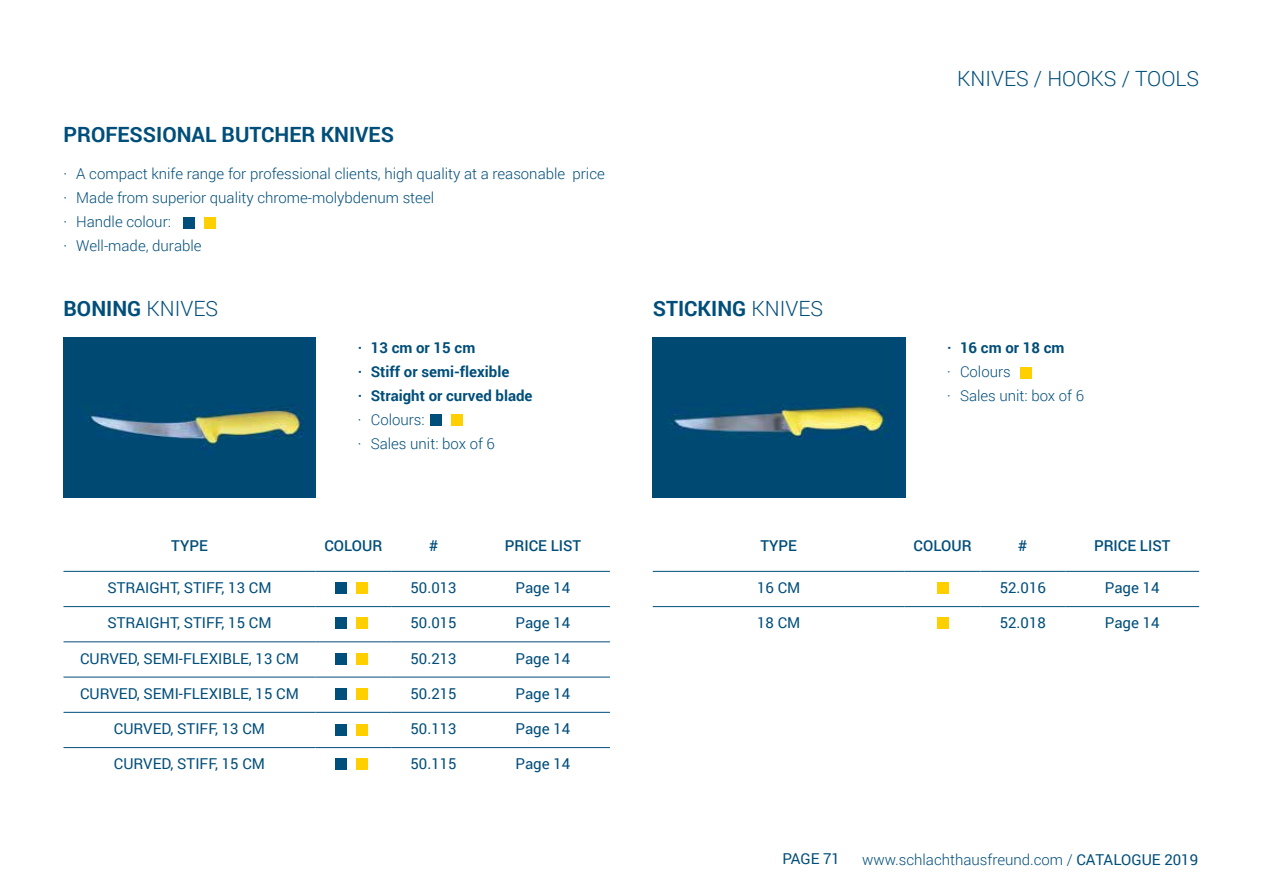
<style>
.page{position:relative;width:1263px;height:893px;background:#fff}
.page>*{position:absolute;margin:0;border:0;box-sizing:border-box;transform-origin:0 0}
.t1{font:700 21px "Roboto";color:#004e7a}
.t2{font:300 21px "Roboto";color:#004e7a}
.t3{font:300 15px/24px "Roboto";color:#004e7a}
.t4{font:15px "Roboto";color:#004e7a}
.t5{font:700 15px/24px "Roboto";color:#004e7a}
.t6{font:500 15px "Roboto";color:#004e7a}
.s1{font-weight:300}
.s2{font-weight:400}
</style>
<div class="page">
<img style="left:63px;top:337px;width:253px;height:161px">
<hr style="left:63px;top:571px;width:252px;height:1px;background:#004e7a">
<hr style="left:315px;top:571px;width:76px;height:1px;background:#004e7a">
<hr style="left:391px;top:571px;width:85px;height:1px;background:#004e7a">
<hr style="left:476px;top:571px;width:134px;height:1px;background:#004e7a">
<hr style="left:63px;top:606px;width:252px;height:1px;background:#004e7a">
<hr style="left:315px;top:606px;width:76px;height:1px;background:#004e7a">
<hr style="left:391px;top:606px;width:85px;height:1px;background:#004e7a">
<hr style="left:476px;top:606px;width:134px;height:1px;background:#004e7a">
<hr style="left:63px;top:641px;width:252px;height:1px;background:#004e7a">
<hr style="left:315px;top:641px;width:76px;height:1px;background:#004e7a">
<hr style="left:391px;top:641px;width:85px;height:1px;background:#004e7a">
<hr style="left:476px;top:641px;width:134px;height:1px;background:#004e7a">
<hr style="left:63px;top:677px;width:252px;height:1px;background:#004e7a">
<hr style="left:315px;top:677px;width:76px;height:1px;background:#004e7a">
<hr style="left:391px;top:677px;width:85px;height:1px;background:#004e7a">
<hr style="left:476px;top:677px;width:134px;height:1px;background:#004e7a">
<hr style="left:63px;top:712px;width:252px;height:1px;background:#004e7a">
<hr style="left:315px;top:712px;width:76px;height:1px;background:#004e7a">
<hr style="left:391px;top:712px;width:85px;height:1px;background:#004e7a">
<hr style="left:476px;top:712px;width:134px;height:1px;background:#004e7a">
<hr style="left:63px;top:747px;width:252px;height:1px;background:#004e7a">
<hr style="left:315px;top:747px;width:76px;height:1px;background:#004e7a">
<hr style="left:391px;top:747px;width:85px;height:1px;background:#004e7a">
<hr style="left:476px;top:747px;width:134px;height:1px;background:#004e7a">
<div style="left:430px;top:415px;width:11px;height:11px;background:#004e7a"></div>
<div style="left:451px;top:415px;width:11px;height:11px;background:#ffcf00"></div>
<div style="left:336px;top:582px;width:11px;height:11px;background:#004e7a"></div>
<div style="left:357px;top:582px;width:11px;height:11px;background:#ffcf00"></div>
<div style="left:336px;top:617px;width:11px;height:11px;background:#004e7a"></div>
<div style="left:357px;top:617px;width:11px;height:11px;background:#ffcf00"></div>
<div style="left:336px;top:654px;width:11px;height:11px;background:#004e7a"></div>
<div style="left:357px;top:654px;width:11px;height:11px;background:#ffcf00"></div>
<div style="left:336px;top:689px;width:11px;height:11px;background:#004e7a"></div>
<div style="left:357px;top:689px;width:11px;height:11px;background:#ffcf00"></div>
<div style="left:336px;top:725px;width:11px;height:11px;background:#004e7a"></div>
<div style="left:357px;top:725px;width:11px;height:11px;background:#ffcf00"></div>
<div style="left:336px;top:759px;width:11px;height:11px;background:#004e7a"></div>
<div style="left:357px;top:759px;width:11px;height:11px;background:#ffcf00"></div>
<img style="left:653px;top:337px;width:252px;height:161px">
<hr style="left:653px;top:571px;width:252px;height:1px;background:#004e7a">
<hr style="left:905px;top:571px;width:75px;height:1px;background:#004e7a">
<hr style="left:980px;top:571px;width:85px;height:1px;background:#004e7a">
<hr style="left:1065px;top:571px;width:134px;height:1px;background:#004e7a">
<hr style="left:653px;top:606px;width:252px;height:1px;background:#004e7a">
<hr style="left:905px;top:606px;width:75px;height:1px;background:#004e7a">
<hr style="left:980px;top:606px;width:85px;height:1px;background:#004e7a">
<hr style="left:1065px;top:606px;width:134px;height:1px;background:#004e7a">
<div style="left:1020px;top:367px;width:11px;height:11px;background:#ffcf00"></div>
<div style="left:937px;top:582px;width:11px;height:11px;background:#ffcf00"></div>
<div style="left:937px;top:617px;width:11px;height:11px;background:#ffcf00"></div>
<div style="left:183px;top:218px;width:11px;height:11px;background:#004e7a"></div>
<div style="left:205px;top:218px;width:11px;height:11px;background:#ffcf00"></div>
<h1 class="t1" style="left:63px;top:120px;width:332px">PROFESSIONAL BUTCHER KNIVES</h1>
<p class="t3" style="left:63px;top:162px;width:543px">· A compact knife range for professional clients, high quality at a reasonable price · Made from superior quality chrome-molybdenum steel<br>· Handle colour:<br>· Well-made, durable</p>
<h1 class="t1" style="left:63px;top:294px;width:156px">BONING <span class="s1">KNIVES</span></h1>
<p class="t5" style="left:358px;top:335px;width:176px">· 13 cm or 15 cm<br>· Stiff or semi-flexible<br>· Straight or curved blade</p>
<p class="t3" style="left:358px;top:407px;width:138px">· Colours:<br>· Sales unit: box of 6</p>
<p class="t6" style="left:171px;top:535px;width:38px">TYPE</p>
<p class="t6" style="left:324px;top:535px;width:59px">COLOUR</p>
<p class="t6" style="left:429px;top:535px;width:11px">#</p>
<p class="t6" style="left:505px;top:535px;width:78px">PRICE LIST</p>
<p class="t4" style="left:107px;top:577px;width:166px">STRAIGHT, STIFF, 13 CM</p>
<p class="t4" style="left:410px;top:577px;width:48px">50.013</p>
<p class="t4" style="left:515px;top:577px;width:56px">Page 14</p>
<p class="t4" style="left:107px;top:612px;width:166px">STRAIGHT, STIFF, 15 CM</p>
<p class="t4" style="left:410px;top:612px;width:48px">50.015</p>
<p class="t4" style="left:515px;top:612px;width:56px">Page 14</p>
<p class="t4" style="left:80px;top:648px;width:220px">CURVED, SEMI-FLEXIBLE, 13 CM</p>
<p class="t4" style="left:410px;top:648px;width:48px">50.213</p>
<p class="t4" style="left:515px;top:648px;width:56px">Page 14</p>
<p class="t4" style="left:80px;top:683px;width:220px">CURVED, SEMI-FLEXIBLE, 15 CM</p>
<p class="t4" style="left:410px;top:683px;width:48px">50.215</p>
<p class="t4" style="left:515px;top:683px;width:56px">Page 14</p>
<p class="t4" style="left:114px;top:718px;width:153px">CURVED, STIFF, 13 CM</p>
<p class="t4" style="left:410px;top:718px;width:48px">50.113</p>
<p class="t4" style="left:515px;top:718px;width:56px">Page 14</p>
<p class="t4" style="left:114px;top:753px;width:153px">CURVED, STIFF, 15 CM</p>
<p class="t4" style="left:410px;top:753px;width:48px">50.115</p>
<p class="t4" style="left:515px;top:753px;width:56px">Page 14</p>
<h1 class="t1" style="left:653px;top:294px;width:172px">STICKING <span class="s1">KNIVES</span></h1>
<h1 class="t2" style="left:957px;top:64px;width:244px">KNIVES / HOOKS / TOOLS</h1>
<p class="t5" style="left:947px;top:335px;width:119px">· 16 cm or 18 cm</p>
<p class="t3" style="left:947px;top:359px;width:138px">· Colours<br>· Sales unit: box of 6</p>
<p class="t6" style="left:760px;top:535px;width:38px">TYPE</p>
<p class="t6" style="left:913px;top:535px;width:59px">COLOUR</p>
<p class="t6" style="left:1018px;top:535px;width:11px">#</p>
<p class="t6" style="left:1094px;top:535px;width:78px">PRICE LIST</p>
<p class="t4" style="left:757px;top:577px;width:45px">16 CM</p>
<p class="t4" style="left:1000px;top:577px;width:48px">52.016</p>
<p class="t4" style="left:1105px;top:577px;width:56px">Page 14</p>
<p class="t4" style="left:757px;top:612px;width:45px">18 CM</p>
<p class="t4" style="left:1000px;top:612px;width:48px">52.018</p>
<p class="t4" style="left:1105px;top:612px;width:56px">Page 14</p>
<p class="t4" style="left:782px;top:848px;width:59px">PAGE 71</p>
<p class="t3" style="left:862px;top:847px;width:338px">www.schlachthausfreund.com / <span class="s2">CATALOGUE 2019</span></p>
</div>
